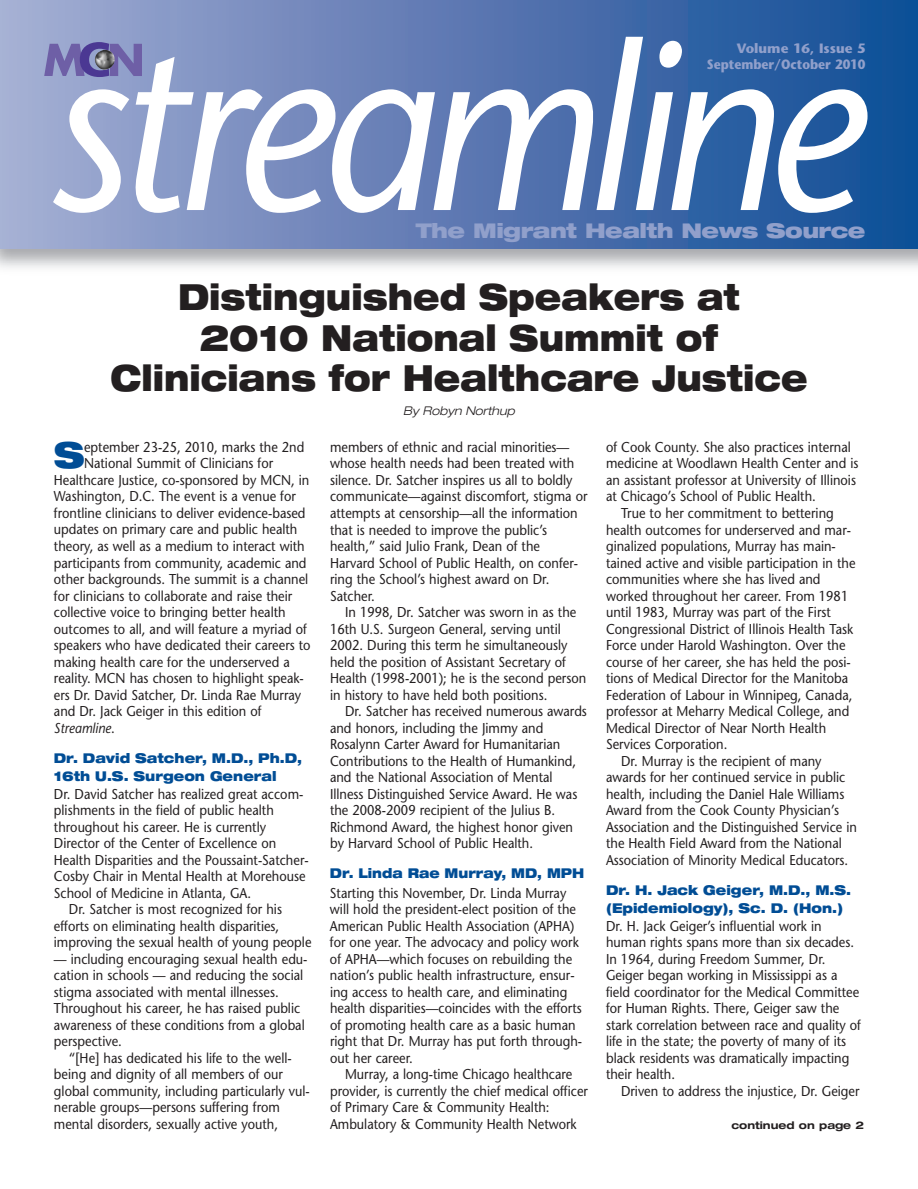
<style>
.page{position:relative;width:918px;height:1189px;background:#fff}
.page>*{position:absolute;margin:0;border:0;box-sizing:border-box;transform-origin:0 0}
.t1{font:italic 235.5px "Stone Sans";letter-spacing:-.06em;color:#fff;scale:.9 1}
.t2{font:900 expanded 36px/40.5px "Helvetica Neue";color:#231f20;text-align:center;scale:.85 1}
.t3{font:900 expanded 35.85px "Helvetica Neue";color:#014d95;scale:.9 1}
.t4{font:900 expanded 20.25px "Helvetica Neue";letter-spacing:-.03em;color:#91a0cb}
.t5{font:14.25px/16.5px "Stone Sans";color:#231f20;scale:.9 1}
.t6{font:italic 14.25px "Stone Sans";color:#231f20;scale:.9 1}
.t7{font:900 expanded 13.5px/18px "Helvetica Neue";color:#014d95;scale:.9 1}
.t8{font:700 13.5px/16.2px "Stone Sans";color:#91a0cb;text-align:right}
.t9{font:900 expanded 13.5px "Helvetica Neue";color:#014d95;scale:.88 1}
.t10{font:italic 300 expanded 12px "Helvetica Neue";color:#231f20}
.t11{font:700 expanded 10.5px "Helvetica Neue";color:#231f20}
.s1{font-style:normal}
</style>
<div class="page">
<img style="left:0;top:248px;width:918px;height:20px">
<div style="left:0;top:0;width:918px;height:248px;background:linear-gradient(to right,#a7acd2,#0e4b95)"></div>
<svg style="left:44px;top:42px;width:98px;height:35px"></svg>
<img style="left:95px;top:49px;width:20px;height:21px">
<h1 class="t1" style="left:45px;top:-17px;width:910px">streamline</h1>
<h3 class="t4" style="left:416px;top:217px;width:451px">The Migrant Health News Source</h3>
<p class="t8" style="left:707px;top:40px;width:160px">Volume 16, Issue 5<br>September/October 2010</p>
<h2 class="t2" style="left:110px;top:276px;width:822px">Distinguished Speakers at<br>2010 National Summit of<br>Clinicians for Healthcare Justice</h2>
<p class="t10" style="left:403px;top:404px;width:113px">By Robyn Northup</p>
<h3 class="t3" style="left:54px;top:432px;width:36px">S</h3>
<p class="t5" style="left:84px;top:438px;width:246px">eptember 23-25, 2010, marks the 2nd</p>
<p class="t5" style="left:84px;top:455px;width:212px">National Summit of Clinicians for</p>
<p class="t5" style="left:54px;top:471px;width:285px">Healthcare Justice, co-sponsored by MCN, in</p>
<p class="t5" style="left:54px;top:488px;width:270px">Washington, D.C. The event is a venue for</p>
<p class="t5" style="left:54px;top:504px;width:281px">frontline clinicians to deliver evidence-based</p>
<p class="t5" style="left:54px;top:521px;width:272px">updates on primary care and public health</p>
<p class="t5" style="left:54px;top:537px;width:280px">theory, as well as a medium to interact with</p>
<p class="t5" style="left:54px;top:554px;width:282px">participants from community, academic and</p>
<p class="t5" style="left:54px;top:570px;width:284px">other backgrounds. The summit is a channel</p>
<p class="t5" style="left:54px;top:587px;width:266px">for clinicians to collaborate and raise their</p>
<p class="t5" style="left:54px;top:603px;width:259px">collective voice to bringing better health</p>
<p class="t5" style="left:54px;top:620px;width:283px">outcomes to all, and will feature a myriad of</p>
<p class="t5" style="left:54px;top:636px;width:287px">speakers who have dedicated their careers to</p>
<p class="t5" style="left:54px;top:653px;width:264px">making health care for the underserved a</p>
<p class="t5" style="left:54px;top:669px;width:279px">reality. MCN has chosen to highlight speak-</p>
<p class="t5" style="left:54px;top:686px;width:276px">ers Dr. David Satcher, Dr. Linda Rae Murray</p>
<p class="t5" style="left:54px;top:702px;width:232px">and Dr. Jack Geiger in this edition of</p>
<p class="t6" style="left:54px;top:718px;width:69px">Streamline<span class="s1">.</span></p>
<p class="t7" style="left:54px;top:748px;width:277px">Dr. David Satcher, M.D., Ph.D,<br>16th U.S. Surgeon General</p>
<p class="t5" style="left:54px;top:785px;width:279px">Dr. David Satcher has realized great accom-</p>
<p class="t5" style="left:54px;top:801px;width:246px">plishments in the field of public health</p>
<p class="t5" style="left:54px;top:818px;width:237px">throughout his career. He is currently</p>
<p class="t5" style="left:54px;top:834px;width:249px">Director of the Center of Excellence on</p>
<p class="t5" style="left:54px;top:851px;width:285px">Health Disparities and the Poussaint-Satcher-</p>
<p class="t5" style="left:54px;top:867px;width:281px">Cosby Chair in Mental Health at Morehouse</p>
<p class="t5" style="left:54px;top:884px;width:221px">School of Medicine in Atlanta, GA.</p>
<p class="t5" style="left:69px;top:900px;width:238px">Dr. Satcher is most recognized for his</p>
<p class="t5" style="left:54px;top:917px;width:252px">efforts on eliminating health disparities,</p>
<p class="t5" style="left:54px;top:933px;width:288px">improving the sexual health of young people</p>
<p class="t5" style="left:54px;top:950px;width:283px">— including encouraging sexual health edu&shy;cation in schools — and reducing the social stigma associated with mental illnesses.<br>Throughout his career, he has raised public awareness of these conditions from a global perspective.</p>
<p class="t5" style="left:54px;top:1049px;width:286px;text-indent:15px">“[He] has dedicated his life to the well&shy;being and dignity of all members of our global community, including particularly vul&shy;nerable groups—persons suffering from mental disorders, sexually active youth,</p>
<p class="t5" style="left:330px;top:438px;width:287px">members of ethnic and racial minorities— whose health needs had been treated with silence. Dr. Satcher inspires us all to boldly communicate—against discomfort, stigma or attempts at censorship—all the information that is needed to improve the public’s health,” said Julio Frank, Dean of the Harvard School of Public Health, on confer&shy;ring the School’s highest award on Dr.<br>Satcher.</p>
<p class="t5" style="left:330px;top:603px;width:286px;text-indent:15px">In 1998, Dr. Satcher was sworn in as the 16th U.S. Surgeon General, serving until 2002. During this term he simultaneously held the position of Assistant Secretary of Health (1998-2001); he is the second person in history to have held both positions.</p>
<p class="t5" style="left:330px;top:702px;width:287px;text-indent:15px">Dr. Satcher has received numerous awards and honors, including the Jimmy and Rosalynn Carter Award for Humanitarian Contributions to the Health of Humankind, and the National Association of Mental Illness Distinguished Service Award. He was the 2008-2009 recipient of the Julius B.<br>Richmond Award, the highest honor given by Harvard School of Public Health.</p>
<p class="t9" style="left:330px;top:864px;width:290px">Dr. Linda Rae Murray, MD, MPH</p>
<p class="t5" style="left:330px;top:884px;width:282px">Starting this November, Dr. Linda Murray will hold the president-elect position of the American Public Health Association (APHA) for one year. The advocacy and policy work of APHA—which focuses on rebuilding the nation’s public health infrastructure, ensur&shy;ing access to health care, and eliminating health disparities—coincides with the efforts of promoting health care as a basic human right that Dr. Murray has put forth through&shy;out her career.</p>
<p class="t5" style="left:330px;top:1065px;width:288px;text-indent:15px">Murray, a long-time Chicago healthcare provider, is currently the chief medical officer of Primary Care &amp; Community Health:<br>Ambulatory &amp; Community Health Network</p>
<p class="t5" style="left:606px;top:438px;width:273px">of Cook County. She also practices internal</p>
<p class="t5" style="left:606px;top:455px;width:282px">medicine at Woodlawn Health Center and is</p>
<p class="t5" style="left:606px;top:471px;width:279px">an assistant professor at University of Illinois</p>
<p class="t5" style="left:606px;top:488px;width:235px">at Chicago’s School of Public Health.</p>
<p class="t5" style="left:621px;top:504px;width:238px">True to her commitment to bettering</p>
<p class="t5" style="left:606px;top:521px;width:274px">health outcomes for underserved and mar-</p>
<p class="t5" style="left:606px;top:537px;width:257px">ginalized populations, Murray has main-</p>
<p class="t5" style="left:606px;top:554px;width:279px">tained active and visible participation in the</p>
<p class="t5" style="left:606px;top:570px;width:240px">communities where she has lived and</p>
<p class="t5" style="left:606px;top:587px;width:271px">worked throughout her career. From 1981</p>
<p class="t5" style="left:606px;top:603px;width:251px">until 1983, Murray was part of the First</p>
<p class="t5" style="left:606px;top:620px;width:276px">Congressional District of Illinois Health Task</p>
<p class="t5" style="left:606px;top:636px;width:267px">Force under Harold Washington. Over the</p>
<p class="t5" style="left:606px;top:653px;width:273px">course of her career, she has held the posi-</p>
<p class="t5" style="left:606px;top:669px;width:270px">tions of Medical Director for the Manitoba</p>
<p class="t5" style="left:606px;top:686px;width:275px">Federation of Labour in Winnipeg, Canada,</p>
<p class="t5" style="left:606px;top:702px;width:272px">professor at Meharry Medical College, and</p>
<p class="t5" style="left:606px;top:719px;width:246px">Medical Director of Near North Health</p>
<p class="t5" style="left:606px;top:735px;width:136px">Services Corporation.</p>
<p class="t5" style="left:621px;top:752px;width:224px">Dr. Murray is the recipient of many</p>
<p class="t5" style="left:606px;top:768px;width:267px">awards for her continued service in public</p>
<p class="t5" style="left:606px;top:785px;width:266px">health, including the Daniel Hale Williams</p>
<p class="t5" style="left:606px;top:801px;width:260px">Award from the Cook County Physician’s</p>
<p class="t5" style="left:606px;top:818px;width:280px">Association and the Distinguished Service in</p>
<p class="t5" style="left:606px;top:834px;width:264px">the Health Field Award from the National</p>
<p class="t5" style="left:606px;top:851px;width:270px">Association of Minority Medical Educators.</p>
<p class="t7" style="left:606px;top:880px;width:274px">Dr. H. Jack Geiger, M.D., M.S. (Epidemiology), Sc. D. (Hon.)</p>
<p class="t5" style="left:606px;top:917px;width:285px">Dr. H. Jack Geiger’s influential work in human rights spans more than six decades.<br>In 1964, during Freedom Summer, Dr.<br>Geiger began working in Mississippi as a field coordinator for the Medical Committee for Human Rights. There, Geiger saw the stark correlation between race and quality of life in the state; the poverty of many of its black residents was dramatically impacting their health.</p>
<p class="t5" style="left:621px;top:1082px;width:266px">Driven to address the injustice, Dr. Geiger</p>
<p class="t11" style="left:731px;top:1118px;width:134px">continued on page 2</p>
</div>
